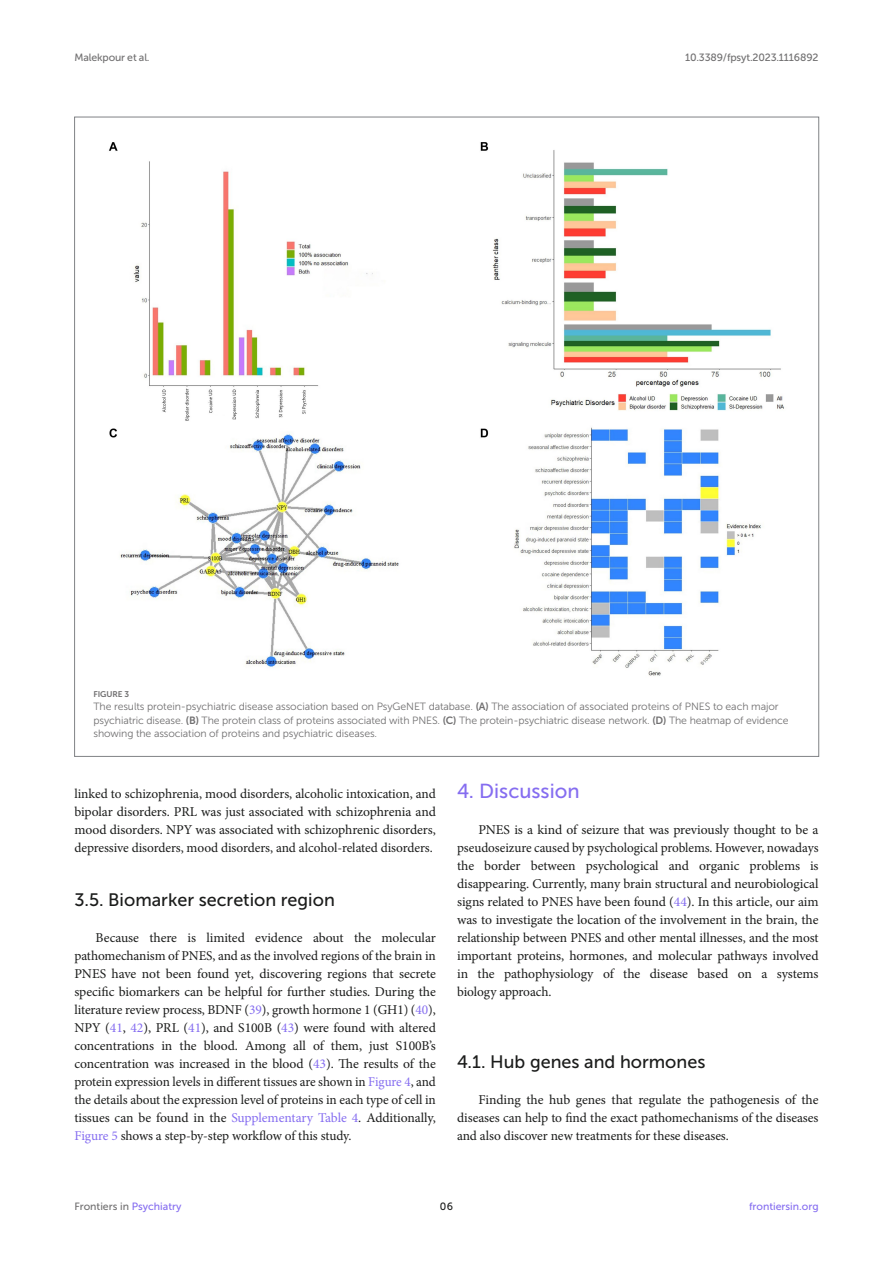
<style>
.page{position:relative;width:893px;height:1263px;background:#fff}
.page>*{position:absolute;margin:0;border:0;box-sizing:border-box;transform-origin:0 0}
.HEAD_1{font:20.25px "Museo Sans 500";color:#856df0}
.HEAD_2{font:18px "Museo Sans 500";color:#1b1c1b}
.TEXT_FLUSH{font:13.5px/18px "Minion Pro";letter-spacing:-.005em;color:#1b1c1b;text-align:justify}
.FIG_LEG{font:10.5px/13.5px "Museo Sans 300";letter-spacing:-.01em;color:#706f70}
.t1{font:10.5px "Museo Sans 500";letter-spacing:-.015em;color:#706f70}
.t2{font:10.5px "Museo Sans 500";color:#856df0}
.t3{font:10.5px "Museo Sans 500";color:#1b1c1b}
.FIG_HD{font:8.25px "Museo Sans 700";letter-spacing:-.01em;color:#706f70}
.s1{font-family:"Museo Sans 700"}
.s2{color:#856df0}
</style>
<div class="page">
<img style="left:109px;top:142px;width:675px;height:534px">
<p class="t1" style="left:74px;top:51px;width:77px">Malekpour et al.</p>
<p class="t1" style="left:685px;top:51px;width:135px">10.3389/fpsyt.2023.1116892</p>
<p class="FIG_HD" style="left:94px;top:689px;width:37px">FIGURE 3</p>
<p class="FIG_LEG" style="left:94px;top:700px;width:697px">The results protein-psychiatric disease association based on PsyGeNET database. <span class="s1">(A)</span> The association of associated proteins of PNES to each major psychiatric disease. <span class="s1">(B)</span> The protein class of proteins associated with PNES. <span class="s1">(C)</span> The protein-psychiatric disease network. <span class="s1">(D)</span> The heatmap of evidence showing the association of proteins and psychiatric diseases.</p>
<p class="TEXT_FLUSH" style="left:74px;top:785px;width:363px">linked to schizophrenia, mood disorders, alcoholic intoxication, and bipolar disorders. PRL was just associated with schizophrenia and mood disorders. NPY was associated with schizophrenic disorders, depressive disorders, mood disorders, and alcohol-related disorders.</p>
<p class="HEAD_2" style="left:74px;top:890px;width:262px">3.5. Biomarker secretion region</p>
<p class="TEXT_FLUSH" style="left:74px;top:929px;width:363px;text-indent:21px">Because there is limited evidence about the molecular pathomechanism of PNES, and as the involved regions of the brain in PNES have not been found yet, discovering regions that secrete specific biomarkers can be helpful for further studies. During the literature review process, BDNF (<span class="s2">39</span>), growth hormone 1 (GH1) (<span class="s2">40</span>), NPY (<span class="s2">41</span>, <span class="s2">42</span>), PRL (<span class="s2">41</span>), and S100B (<span class="s2">43</span>) were found with altered concentrations in the blood. Among all of them, just S100B’s concentration was increased in the blood (<span class="s2">43</span>). The results of the protein expression levels in different tissues are shown in <span class="s2">Figure 4</span>, and the details about the expression level of proteins in each type of cell in tissues can be found in the <span class="s2">Supplementary Table 4</span>. Additionally, <span class="s2">Figure 5</span> shows a step-by-step workflow of this study.</p>
<p class="HEAD_1" style="left:457px;top:780px;width:124px">4. Discussion</p>
<p class="TEXT_FLUSH" style="left:457px;top:821px;width:363px;text-indent:21px">PNES is a kind of seizure that was previously thought to be a pseudoseizure caused by psychological problems. However, nowadays the border between psychological and organic problems is disappearing. Currently, many brain structural and neurobiological signs related to PNES have been found (<span class="s2">44</span>). In this article, our aim was to investigate the location of the involvement in the brain, the relationship between PNES and other mental illnesses, and the most important proteins, hormones, and molecular pathways involved in the pathophysiology of the disease based on a systems biology approach.</p>
<p class="HEAD_2" style="left:457px;top:1052px;width:250px">4.1. Hub genes and hormones</p>
<p class="TEXT_FLUSH" style="left:457px;top:1091px;width:363px;text-indent:21px">Finding the hub genes that regulate the pathogenesis of the diseases can help to find the exact pathomechanisms of the diseases and also discover new treatments for these diseases.</p>
<p class="t1" style="left:74px;top:1200px;width:109px">Frontiers in <span class="s2">Psychiatry</span></p>
<p class="t3" style="left:440px;top:1200px;width:15px">06</p>
<p class="t2" style="left:749px;top:1200px;width:71px">frontiersin.org</p>
</div>
